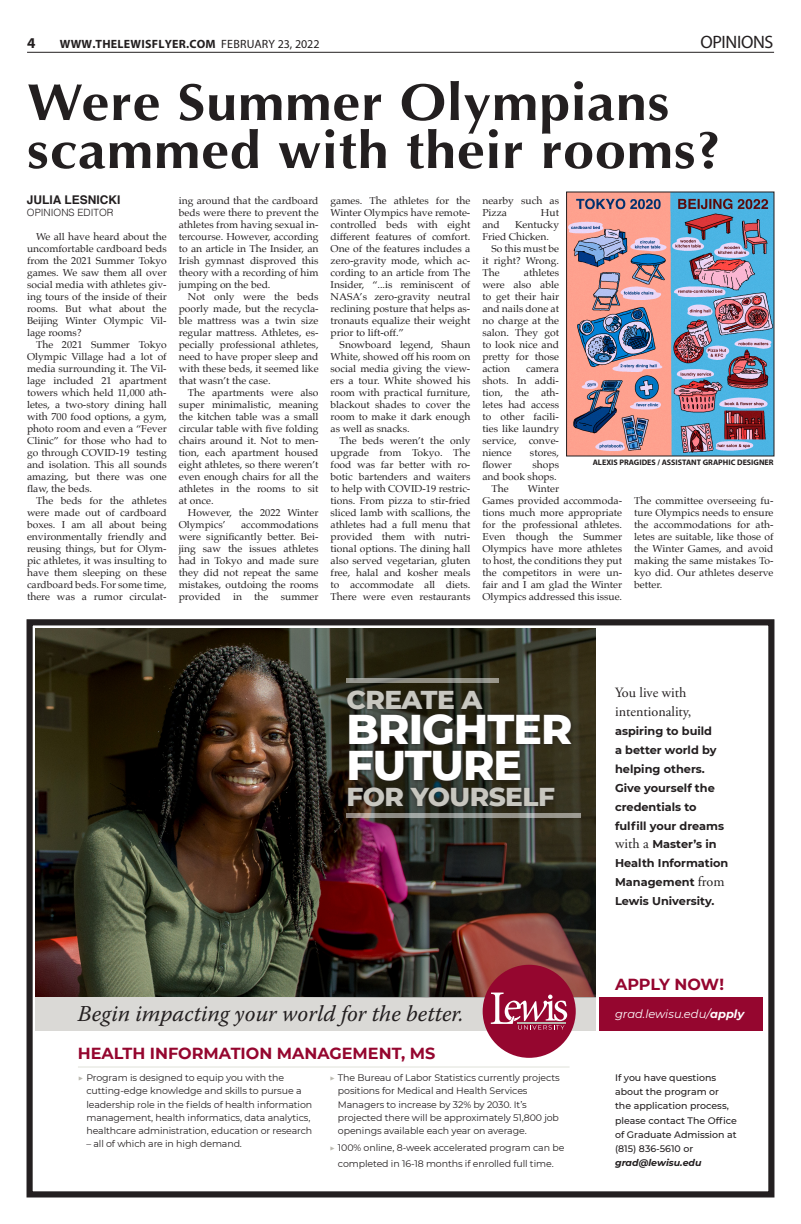
<style>
.page{position:relative;width:801px;height:1224px;background:#fff}
.page>*{position:absolute;margin:0;border:0;box-sizing:border-box;transform-origin:0 0}
.Headline_52{font:700 52px/48px "Optima";letter-spacing:.015em;color:#231f20;scale:1.07 1}
.t1{font:800 42.4px/36px "Montserrat";letter-spacing:-.02em;color:#fff}
.t2{font:800 26.4px "Montserrat";letter-spacing:-.02em;color:#c8c7c0}
.t3{font:italic 22.6px "Warnock Pro";color:#231f20}
.t4{font:18px "Myriad Pro";letter-spacing:-.02em;color:#231f20}
.t5{font:700 16px "Montserrat";color:#95062f}
.Byline_Line_1{font:700 15px "Myriad Pro";color:#231f20}
.t6{font:14.1px/18.9px "Adobe Garamond Pro";color:#231f20}
.t7{font:700 12px "Myriad Pro";letter-spacing:.02em;color:#231f20}
.Byline_Line_1-2{font:700 12px "Helvetica";color:#231f20}
.t8{font:italic 11.5px "Montserrat";color:#fff}
.t9{font:700 11.3px/18.9px "Montserrat";color:#231f20}
.Body{font:10px/12px "Palatino";color:#231f20;text-align:justify}
.Byline_Line_2{font:300 10px "Helvetica";color:#231f20}
.t10{font:9.4px/13.2px "Montserrat";letter-spacing:-.01em;color:#231f20}
.t11{font:500 9.4px/14.1px "Montserrat";color:#231f20}
.Photo_by{font:700 8px "Myriad Pro";color:#231f20}
.s1{font-weight:400}
.s2{font-family:"Adobe Garamond Pro";font-weight:400;font-size:14.1px}
.s3{color:#bab8af}
.s4{font-weight:700}
.s5{font-weight:700;font-style:italic}
</style>
<div class="page">
<hr style="left:27px;top:52px;width:747px;height:1px;background:#231f20">
<img style="left:36px;top:628px;width:560px;height:370px">
<div style="left:27px;top:620px;width:747px;height:577px;border:6px solid #231f20"></div>
<div style="left:36px;top:998px;width:560px;height:33px;background:#dad9d6"></div>
<img style="left:264px;top:628px;width:331px;height:370px">
<div style="left:344px;top:687px;width:232px;height:124px;background:#231f20;opacity:.75"></div>
<svg style="left:346px;top:813px;width:235px;height:4px"></svg>
<svg style="left:346px;top:679px;width:153px;height:4px"></svg>
<hr style="left:78px;top:1066px;width:492px;height:2px;background:#eeefeb">
<div style="left:599px;top:998px;width:164px;height:33px;background:#95062f"></div>
<div style="left:483px;top:965px;width:93px;height:93px;background:#95062f;border-radius:50%"></div>
<svg style="left:491px;top:993px;width:76px;height:37px"></svg>
<img style="left:568px;top:194px;width:204px;height:260px">
<p class="Byline_Line_1" style="left:27px;top:33px;width:10px">4</p>
<p class="t7" style="left:60px;top:36px;width:261px">WWW.THELEWISFLYER.COM <span class="s1">FEBRUARY 23, 2022</span></p>
<p class="t4" style="left:700px;top:31px;width:75px">OPINIONS</p>
<p class="Headline_52" style="left:27px;top:79px;width:650px">Were Summer Olympians scammed with their rooms?</p>
<p class="Byline_Line_1-2" style="left:27px;top:190px;width:95px">JULIA LESNICKI</p>
<p class="Byline_Line_2" style="left:27px;top:204px;width:88px">OPINIONS EDITOR</p>
<p class="Body" style="left:27px;top:231px;width:141px;text-indent:9px">We all have heard about the uncomfortable cardboard beds from the 2021 Summer Tokyo games. We saw them all over social media with athletes giv&shy;ing tours of the inside of their rooms. But what about the Beijing Winter Olympic Vil&shy;lage rooms?</p>
<p class="Body" style="left:27px;top:339px;width:141px;text-indent:9px">The 2021 Summer Tokyo Olympic Village had a lot of media surrounding it. The Vil&shy;lage included 21 apartment towers which held 11,000 ath&shy;letes, a two-story dining hall with 700 food options, a gym, photo room and even a “Fever Clinic” for those who had to go through COVID-19 testing and isolation. This all sounds amazing, but there was one flaw, the beds.</p>
<p class="Body" style="left:27px;top:495px;width:141px;text-indent:9px">The beds for the athletes were made out of cardboard boxes. I am all about being environmentally friendly and reusing things, but for Olym&shy;pic athletes, it was insulting to have them sleeping on these cardboard beds. For some time, there was a rumor circulat-</p>
<p class="Body" style="left:179px;top:195px;width:141px">ing around that the cardboard beds were there to prevent the athletes from having sexual in&shy;tercourse. However, according to an article in The Insider, an Irish gymnast disproved this theory with a recording of him jumping on the bed.</p>
<p class="Body" style="left:179px;top:291px;width:141px;text-indent:9px">Not only were the beds poorly made, but the recycla&shy;ble mattress was a twin size regular mattress. Athletes, es&shy;pecially professional athletes, need to have proper sleep and with these beds, it seemed like that wasn’t the case.</p>
<p class="Body" style="left:179px;top:387px;width:141px;text-indent:9px">The apartments were also super minimalistic, meaning the kitchen table was a small circular table with five folding chairs around it. Not to men&shy;tion, each apartment housed eight athletes, so there weren’t even enough chairs for all the athletes in the rooms to sit at once.</p>
<p class="Body" style="left:179px;top:507px;width:141px;text-indent:9px">However, the 2022 Winter<br>Olympics’</p>
<p class="Body" style="left:179px;top:519px;width:141px;text-indent:62px">accommodations were significantly better. Bei&shy;jing saw the issues athletes had in Tokyo and made sure they did not repeat the same mistakes, outdoing the rooms provided in the summer</p>
<p class="Body" style="left:331px;top:195px;width:141px">games. The athletes for the Winter Olympics have remote&shy;controlled beds with eight different features of comfort.<br>One of the features includes a zero-gravity mode, which ac&shy;cording to an article from The Insider, “...is reminiscent of NASA’s zero-gravity neutral reclining posture that helps as&shy;tronauts equalize their weight prior to lift-off.”</p>
<p class="Body" style="left:331px;top:339px;width:141px;text-indent:9px">Snowboard legend, Shaun White, showed off his room on social media giving the view&shy;ers a tour. White showed his room with practical furniture, blackout shades to cover the room to make it dark enough as well as snacks.</p>
<p class="Body" style="left:331px;top:435px;width:141px;text-indent:9px">The beds weren’t the only upgrade from Tokyo. The food was far better with ro&shy;botic bartenders and waiters to help with COVID-19 restric&shy;tions. From pizza to stir-fried sliced lamb with scallions, the athletes had a full menu that provided them with nutri&shy;tional options. The dining hall also served vegetarian, gluten free, halal and kosher meals to accommodate all diets.<br>There were even restaurants</p>
<p class="Body" style="left:482px;top:195px;width:78px">nearby such as<br>Pizza</p>
<p class="Body" style="left:541px;top:207px;width:20px">Hut</p>
<p class="Body" style="left:482px;top:219px;width:78px;text-indent:33px">Kentucky<br>Fried Chicken.</p>
<p class="Body" style="left:482px;top:243px;width:78px;text-indent:9px">So this must be it right? Wrong.<br>The</p>
<p class="Body" style="left:482px;top:219px;width:19px">and</p>
<p class="Body" style="left:482px;top:267px;width:78px;text-indent:42px">athletes were also able to get their hair and nails done at no charge at the salon. They got to look nice and pretty for those action</p>
<p class="Body" style="left:482px;top:363px;width:78px;text-indent:44px">camera shots. In addi&shy;tion, the ath&shy;letes had access to other facili&shy;ties like laundry service, conve&shy;nience</p>
<p class="Body" style="left:530px;top:447px;width:31px">stores,</p>
<p class="Photo_by" style="left:593px;top:457px;width:182px">ALEXIS PRAGIDES / ASSISTANT GRAPHIC DESIGNER</p>
<p class="Body" style="left:482px;top:459px;width:78px;text-align:right">shops<br>and book shops.</p>
<p class="Body" style="left:491px;top:483px;width:19px">The</p>
<p class="Body" style="left:482px;top:459px;width:31px">flower</p>
<p class="Body" style="left:482px;top:483px;width:141px;text-align:left;text-indent:46px">Winter<br>Games provided accommoda&shy;tions much more appropriate for the professional athletes.<br>Even though the Summer<br>Olympics have more athletes to host, the conditions they put the competitors in were un&shy;fair and I am glad the Winter<br>Olympics addressed this issue.</p>
<p class="Body" style="left:634px;top:495px;width:141px">The committee overseeing fu&shy;ture Olympics needs to ensure the accommodations for ath&shy;letes are suitable, like those of the Winter Games, and avoid making the same mistakes To&shy;kyo did. Our athletes deserve better.</p>
<p class="t2" style="left:346px;top:681px;width:137px">CREATE A</p>
<p class="t1" style="left:346px;top:709px;width:228px">BRIGHTER<br>FUTURE</p>
<p class="t2" style="left:346px;top:777px;width:210px">FOR YOURSELF</p>
<p class="t6" style="left:615px;top:684px;width:78px">You live with intentionality,</p>
<p class="t9" style="left:615px;top:721px;width:115px">aspiring to build<br>a better world by helping others.<br>Give yourself the credentials to fulfill your dreams <span class="s2">with a</span> Master’s in<br>Health Information<br>Management <span class="s2">from<br></span>Lewis University.</p>
<p class="t5" style="left:615px;top:972px;width:110px">APPLY NOW!</p>
<p class="t3" style="left:78px;top:1000px;width:387px">Begin impacting your world for the better.</p>
<p class="t5" style="left:78px;top:1042px;width:359px">HEALTH INFORMATION MANAGEMENT, MS</p>
<p class="t10" style="left:86px;top:1071px;width:227px;text-indent:-8px"><span class="s3">▶</span> Program is designed to equip you with the cutting-edge knowledge and skills to pursue a leadership role in the fields of health information management, health informatics, data analytics, healthcare administration, education or research</p>
<p class="t10" style="left:86px;top:1137px;width:157px">– all of which are in high demand.</p>
<p class="t10" style="left:338px;top:1071px;width:223px;text-indent:-8px"><span class="s3">▶</span> The Bureau of Labor Statistics currently projects positions for Medical and Health Services Managers to increase by 32% by 2030. It’s projected there will be approximately 51,800 job openings available each year on average.</p>
<p class="t10" style="left:329px;top:1140px;width:236px;line-height:15.1px;text-align:center"><span class="s3">▶</span> 100% online, 8-week accelerated program can be completed in 16-18 months if enrolled full time.</p>
<p class="t8" style="left:615px;top:1006px;width:131px">grad.lewisu.edu/<span class="s4">apply</span></p>
<p class="t11" style="left:615px;top:1070px;width:123px">If you have questions about the program or the application process, please contact The Office of Graduate Admission at (815) 836-5610 or <span class="s5">grad@lewisu.edu</span></p>
</div>
